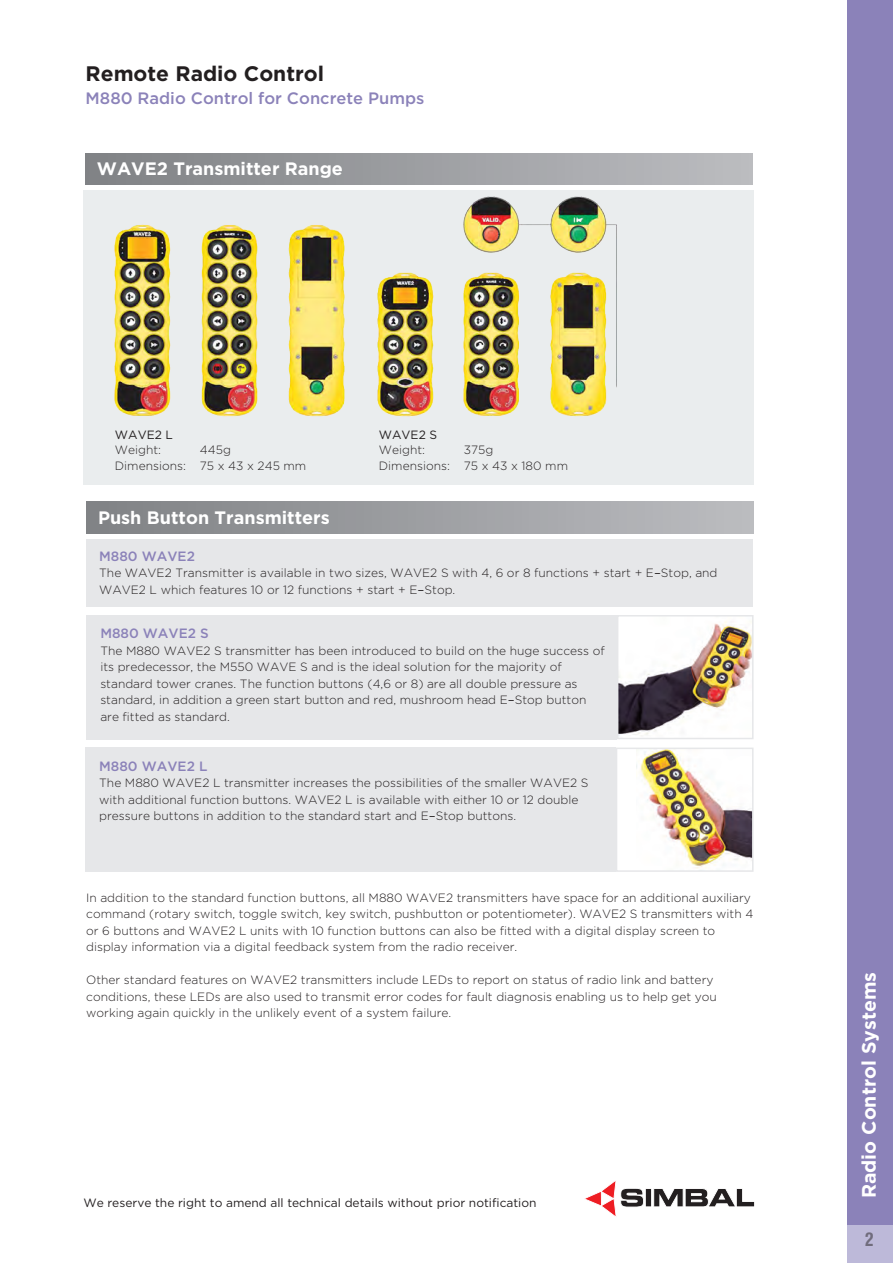
<style>
.page{position:relative;width:893px;height:1263px;background:#fff}
.page>*{position:absolute;margin:0;border:0;box-sizing:border-box;transform-origin:0 0}
.t1{font:700 21px "Gotham";color:#231f20}
.t2{font:700 19.5px "Gotham";color:#fff}
.t3{font:700 18px "Gotham";color:#fff}
.t4{font:700 condensed 18px "Swiss 721 BT";color:rgb(35 31 32/.5)}
.t5{font:500 16.5px "Gotham";color:#8b82b9}
.t6{font:500 13.5px "Gotham";color:#8b82b9}
.t7{font:300 12px/16.5px "Gotham";color:#231f20}
.t8{font:12px "Gotham";color:#231f20}
.s1{font-family:"Lucida Grande";font-weight:400}
</style>
<div class="page">
<div style="left:848px;top:0;width:45px;height:1263px;background:#8b82b9"></div>
<div style="left:848px;top:1225px;width:45px;height:38px;background:#bdb9d9"></div>
<svg style="left:585px;top:1181px;width:170px;height:36px"></svg>
<div style="left:85px;top:153px;width:667px;height:32px;background:linear-gradient(to right,#7f8184,#bbbcc0)"></div>
<div style="left:86px;top:501px;width:667px;height:32px;background:linear-gradient(to right,#7f8184,#bbbcc0)"></div>
<div style="left:86px;top:615px;width:531px;height:124px;background:#e6e7e9"></div>
<div style="left:86px;top:539px;width:666px;height:68px;background:#e6e7e9"></div>
<div style="left:85px;top:747px;width:531px;height:125px;background:#e6e7e9"></div>
<div style="left:83px;top:191px;width:671px;height:294px;background:#eaedee"></div>
<img style="left:114px;top:196px;width:503px;height:221px">
<img style="left:620px;top:621px;width:130px;height:115px">
<div style="left:617px;top:615px;width:136px;height:124px;border:2px solid #e6e7e9"></div>
<img style="left:640px;top:750px;width:110px;height:119px">
<div style="left:616px;top:747px;width:137px;height:125px;border:2px solid #e6e7e9"></div>
<h1 class="t1" style="left:86px;top:61px;width:240px">Remote Radio Control</h1>
<h3 class="t5" style="left:86px;top:89px;width:340px">M880 Radio Control for Concrete Pumps</h3>
<h3 class="t3" style="left:97px;top:158px;width:248px">WAVE2 Transmitter Range</h3>
<p class="t8" style="left:115px;top:428px;width:60px">WAVE2 L</p>
<p class="t7" style="left:115px;top:441px;width:48px">Weight:</p>
<p class="t7" style="left:115px;top:442px;width:193px;line-height:15.5px;text-indent:85px">445g<br>Dimensions: 75 x 43 x 245 mm</p>
<h3 class="t3" style="left:98px;top:507px;width:233px">Push Button Transmitters</h3>
<p class="t8" style="left:379px;top:428px;width:60px">WAVE2 S</p>
<p class="t7" style="left:379px;top:441px;width:48px">Weight:</p>
<p class="t7" style="left:379px;top:442px;width:191px;line-height:15.5px;text-indent:85px">375g<br>Dimensions: 75 x 43 x 180 mm</p>
<p class="t6" style="left:99px;top:548px;width:97px">M880 WAVE2</p>
<p class="t7" style="left:99px;top:565px;width:620px">The WAVE2 Transmitter is available in two sizes, WAVE2 S with 4, 6 or 8 functions + start + E<span class="s1">-</span>Stop, and<br>WAVE2 L which features 10 or 12 functions + start + E<span class="s1">-</span>Stop.</p>
<p class="t6" style="left:100px;top:626px;width:110px">M880 WAVE2 S</p>
<p class="t7" style="left:100px;top:642px;width:506px">The M880 WAVE2 S transmitter has been introduced to build on the huge success of its predecessor, the M550 WAVE S and is the ideal solution for the majority of standard tower cranes. The function buttons (4,6 or 8) are all double pressure as standard, in addition a green start button and red, mushroom head E<span class="s1">-</span>Stop button are fitted as standard.</p>
<p class="t6" style="left:99px;top:758px;width:110px">M880 WAVE2 L</p>
<p class="t7" style="left:99px;top:774px;width:491px">The M880 WAVE2 L transmitter increases the possibilities of the smaller WAVE2 S with additional function buttons. WAVE2 L is available with either 10 or 12 double pressure buttons in addition to the standard start and E<span class="s1">-</span>Stop buttons.</p>
<p class="t7" style="left:86px;top:889px;width:669px">In addition to the standard function buttons, all M880 WAVE2 transmitters have space for an additional auxiliary command (rotary switch, toggle switch, key switch, pushbutton or potentiometer). WAVE2 S transmitters with 4 or 6 buttons and WAVE2 L units with 10 function buttons can also be fitted with a digital display screen to display information via a digital feedback system from the radio receiver.</p>
<p class="t7" style="left:86px;top:971px;width:632px">Other standard features on WAVE2 transmitters include LEDs to report on status of radio link and battery conditions, these LEDs are also used to transmit error codes for fault diagnosis enabling us to help get you working again quickly in the unlikely event of a system failure.</p>
<p class="t8" style="left:83px;top:1196px;width:455px">We reserve the right to amend all technical details without prior notification</p>
<h2 class="t2" style="left:858px;top:1198px;width:228px;rotate:-90deg">Radio Control Systems</h2>
<h3 class="t4" style="left:865px;top:1232px;width:10px">2</h3>
</div>
